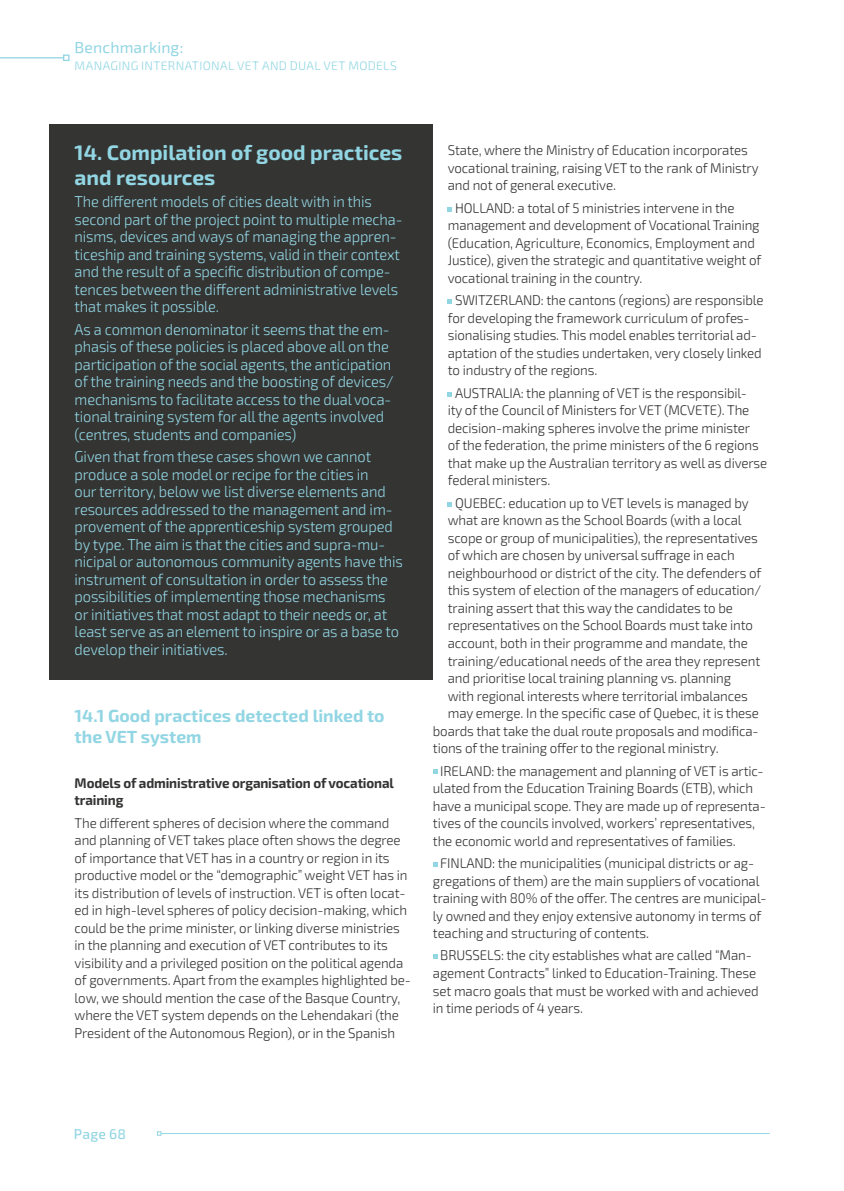
<style>
.page{position:relative;width:844px;height:1191px;background:#fff}
.page>*{position:absolute;margin:0;border:0;box-sizing:border-box;transform-origin:0 0}
.t1{font:700 21px/24.5px "Exo 2";color:#92d6e3}
.t2{font:700 17.5px/21px "Exo 2";color:#92d6e3}
.t3{font:300 15.75px/17.5px "Exo 2";letter-spacing:-.01em;color:#92d6e3;scale:.93 1}
.t4{font:15.75px "Exo 2";letter-spacing:.01em;color:#92d6e3}
.t5{font:300 14px/17.5px "Exo 2";letter-spacing:-.01em;color:#343433;scale:.95 1}
.t6{font:700 14px/17.5px "Exo 2";letter-spacing:-.01em;color:#343433;scale:.95 1}
.t7{font:500 14px "Exo 2";letter-spacing:.015em;color:#92d6e3}
.t8{font:300 12.25px "Exo 2";letter-spacing:.025em;color:#92d6e3}
</style>
<div class="page">
<svg style="left:447px;top:207px;width:5px;height:4px"></svg>
<svg style="left:447px;top:299px;width:5px;height:5px"></svg>
<svg style="left:447px;top:392px;width:5px;height:4px"></svg>
<svg style="left:447px;top:502px;width:5px;height:4px"></svg>
<svg style="left:433px;top:769px;width:4px;height:4px"></svg>
<svg style="left:433px;top:862px;width:4px;height:4px"></svg>
<svg style="left:433px;top:954px;width:4px;height:4px"></svg>
<div style="left:49px;top:124px;width:384px;height:556px;background:#343433"></div>
<hr style="left:0;top:57px;width:64px;height:1px;background:#92d6e3">
<svg style="left:63px;top:55px;width:6px;height:6px"></svg>
<hr style="left:161px;top:1133px;width:608px;height:1px;background:#92d6e3">
<svg style="left:157px;top:1131px;width:4px;height:4px"></svg>
<p class="t4" style="left:75px;top:36px;width:110px">Benchmarking:</p>
<p class="t8" style="left:75px;top:57px;width:324px">MANAGING INTERNATIONAL VET AND DUAL VET MODELS</p>
<h1 class="t1" style="left:75px;top:140px;width:329px">14. Compilation of good practices and resources</h1>
<p class="t3" style="left:75px;top:192px;width:354px">The different models of cities dealt with in this second part of the project point to multiple mecha&shy;nisms, devices and ways of managing the appren&shy;ticeship and training systems, valid in their context and the result of a specific distribution of compe&shy;tences between the different administrative levels that makes it possible.</p>
<p class="t3" style="left:75px;top:320px;width:344px">As a common denominator it seems that the em&shy;phasis of these policies is placed above all on the participation of the social agents, the anticipation of the training needs and the boosting of devices/ mechanisms to facilitate access to the dual voca&shy;tional training system for all the agents involved (centres, students and companies)</p>
<p class="t3" style="left:75px;top:447px;width:354px">Given that from these cases shown we cannot produce a sole model or recipe for the cities in<br>our territory, below we list diverse elements and resources addressed to the management and im&shy;provement of the apprenticeship system grouped by type. The aim is that the cities and supra-mu&shy;nicipal or autonomous community agents have this instrument of consultation in order to assess the possibilities of implementing those mechanisms or initiatives that most adapt to their needs or, at least serve as an element to inspire or as a base to develop their initiatives.</p>
<p class="t2" style="left:75px;top:704px;width:311px">14.1 Good practices detected linked to the VET system</p>
<p class="t6" style="left:75px;top:773px;width:337px">Models of administrative organisation of vocational training</p>
<p class="t5" style="left:75px;top:813px;width:355px">The different spheres of decision where the command and planning of VET takes place often shows the degree of importance that VET has in a country or region in its productive model or the “demographic” weight VET has in its distribution of levels of instruction. VET is often locat&shy;ed in high-level spheres of policy decision-making, which could be the prime minister, or linking diverse ministries in the planning and execution of VET contributes to its visibility and a privileged position on the political agenda of governments. Apart from the examples highlighted be&shy;low, we should mention the case of the Basque Country, where the VET system depends on the Lehendakari (the President of the Autonomous Region), or in the Spanish</p>
<p class="t5" style="left:447px;top:141px;width:328px">State, where the Ministry of Education incorporates vocational training, raising VET to the rank of Ministry and not of general executive.</p>
<p class="t5" style="left:447px;top:199px;width:331px;text-indent:7px">HOLLAND: a total of 5 ministries intervene in the management and development of Vocational Training (Education, Agriculture, Economics, Employment and Justice), given the strategic and quantitative weight of vocational training in the country.</p>
<p class="t5" style="left:447px;top:291px;width:334px;text-indent:7px">SWITZERLAND: the cantons (regions) are responsible for developing the framework curriculum of profes&shy;sionalising studies. This model enables territorial ad&shy;aptation of the studies undertaken, very closely linked to industry of the regions.</p>
<p class="t5" style="left:447px;top:384px;width:337px;text-indent:7px">AUSTRALIA: the planning of VET is the responsibil-<br>ity of the Council of Ministers for VET (MCVETE). The decision-making spheres involve the prime minister<br>of the federation, the prime ministers of the 6 regions that make up the Australian territory as well as diverse federal ministers.</p>
<p class="t5" style="left:455px;top:494px;width:310px">QUEBEC: education up to VET levels is managed by</p>
<p class="t5" style="left:447px;top:511px;width:311px">what are known as the School Boards (with a local</p>
<p class="t5" style="left:447px;top:529px;width:328px">scope or group of municipalities), the representatives</p>
<p class="t5" style="left:447px;top:546px;width:303px">of which are chosen by universal suffrage in each</p>
<p class="t5" style="left:447px;top:564px;width:331px">neighbourhood or district of the city. The defenders of</p>
<p class="t5" style="left:447px;top:581px;width:331px">this system of election of the managers of education/</p>
<p class="t5" style="left:447px;top:599px;width:301px">training assert that this way the candidates to be</p>
<p class="t5" style="left:447px;top:616px;width:323px">representatives on the School Boards must take into</p>
<p class="t5" style="left:447px;top:634px;width:317px">account, both in their programme and mandate, the</p>
<p class="t5" style="left:447px;top:651px;width:330px">training/educational needs of the area they represent</p>
<p class="t5" style="left:447px;top:669px;width:300px">and prioritise local training planning vs. planning</p>
<p class="t5" style="left:447px;top:686px;width:317px">with regional interests where territorial imbalances</p>
<p class="t5" style="left:447px;top:704px;width:329px">may emerge. In the specific case of Quebec, it is these</p>
<p class="t5" style="left:433px;top:721px;width:344px">boards that take the dual route proposals and modifica-</p>
<p class="t5" style="left:433px;top:739px;width:302px">tions of the training offer to the regional ministry.</p>
<p class="t5" style="left:433px;top:761px;width:352px;text-indent:7px">IRELAND: the management and planning of VET is artic&shy;ulated from the Education Training Boards (ETB), which have a municipal scope. They are made up of representa&shy;tives of the councils involved, workers’ representatives, the economic world and representatives of families.</p>
<p class="t5" style="left:433px;top:853px;width:352px;text-indent:7px">FINLAND: the municipalities (municipal districts or ag&shy;gregations of them) are the main suppliers of vocational training with 80% of the offer. The centres are municipal&shy;ly owned and they enjoy extensive autonomy in terms of teaching and structuring of contents.</p>
<p class="t5" style="left:433px;top:946px;width:344px;text-indent:7px">BRUSSELS: the city establishes what are called “Man&shy;agement Contracts” linked to Education-Training. These set macro goals that must be worked with and achieved in time periods of 4 years.</p>
<p class="t7" style="left:74px;top:1124px;width:54px">Page 68</p>
</div>
